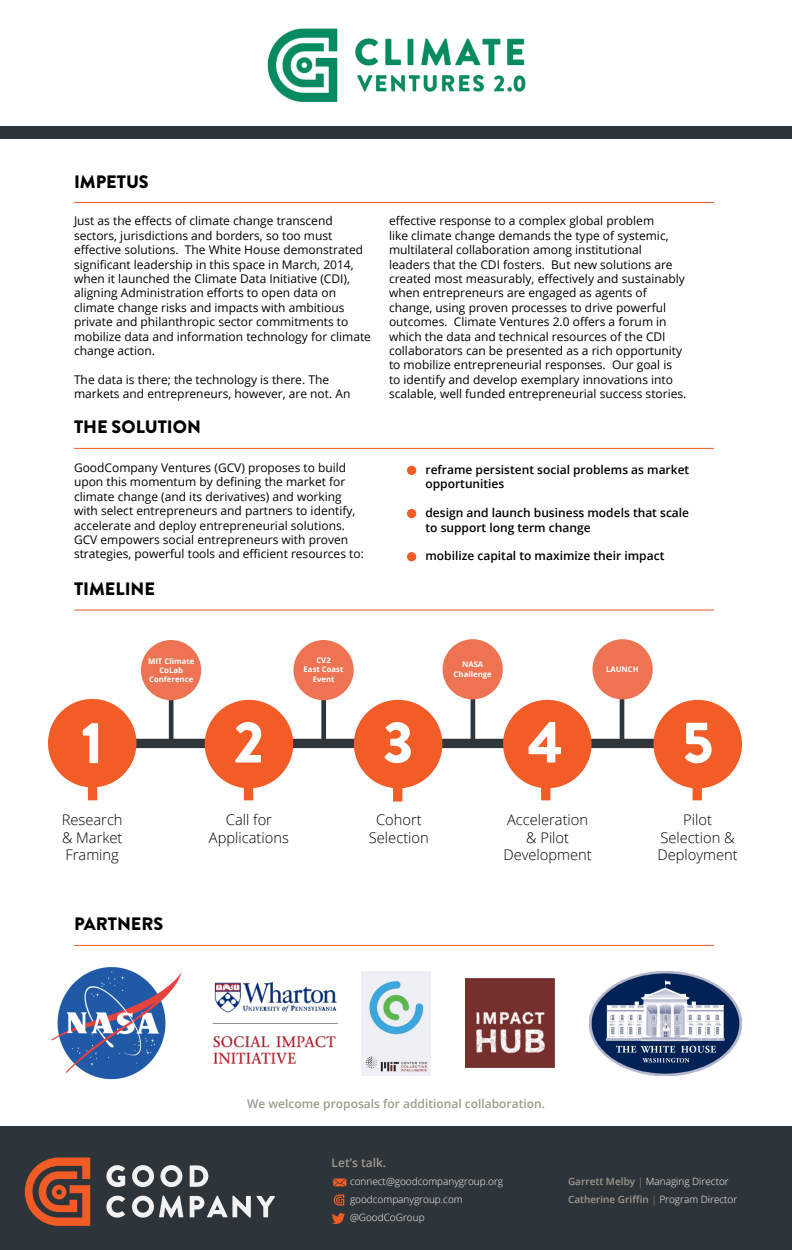
<style>
.page{position:relative;width:792px;height:1250px;background:#fff}
.page>*{position:absolute;margin:0;border:0;box-sizing:border-box;transform-origin:0 0}
.t1{font:900 18px "Brandon Grotesque";color:#000}
.t2{font:300 14.7px/17.6px "Open Sans";color:#000;text-align:center}
.t3{font:12px/14.4px "Open Sans";color:#000}
.t4{font:600 12px/14.4px "Open Sans";color:#000}
.t5{font:600 12px "Open Sans";color:#9e9b8c}
.t6{font:300 10px/18px "Open Sans";color:#fff}
.t7{font:700 7.7px/9.3px "Open Sans";color:#fff;text-align:center}
.s1{font-weight:600;color:#9e9b8c}
.s2{color:#9e9b8c}
</style>
<div class="page">
<div style="left:0;top:1126px;width:792px;height:124px;background:#2d343a"></div>
<div style="left:0;top:126px;width:792px;height:13px;background:#2d343a"></div>
<hr style="left:74px;top:202px;width:640px;height:1px;background:#f25c26">
<hr style="left:74px;top:448px;width:640px;height:1px;background:#f25c26">
<hr style="left:74px;top:610px;width:640px;height:1px;background:#f25c26">
<hr style="left:74px;top:945px;width:640px;height:1px;background:#f25c26">
<svg style="left:25px;top:1158px;width:65px;height:68px"></svg>
<svg style="left:106px;top:1165px;width:19px;height:22px"></svg>
<svg style="left:132px;top:1165px;width:22px;height:22px"></svg>
<svg style="left:160px;top:1165px;width:22px;height:22px"></svg>
<svg style="left:190px;top:1165px;width:18px;height:22px"></svg>
<svg style="left:106px;top:1196px;width:19px;height:22px"></svg>
<svg style="left:132px;top:1196px;width:51px;height:22px"></svg>
<svg style="left:190px;top:1196px;width:85px;height:22px"></svg>
<div style="left:101px;top:739px;width:597px;height:9px;background:#2e363b"></div>
<div style="left:88px;top:783px;width:9px;height:17px;background:#f25c26"></div>
<div style="left:48px;top:699px;width:88px;height:88px;background:#f25c26;border-radius:50%"></div>
<svg style="left:83px;top:723px;width:15px;height:40px"></svg>
<div style="left:244px;top:783px;width:9px;height:17px;background:#f25c26"></div>
<div style="left:205px;top:700px;width:88px;height:88px;background:#f25c26;border-radius:50%"></div>
<svg style="left:235px;top:722px;width:26px;height:41px"></svg>
<div style="left:393px;top:786px;width:9px;height:16px;background:#f25c26"></div>
<div style="left:354px;top:700px;width:88px;height:88px;background:#f25c26;border-radius:50%"></div>
<svg style="left:385px;top:722px;width:26px;height:41px"></svg>
<div style="left:541px;top:783px;width:9px;height:17px;background:#f25c26"></div>
<div style="left:503px;top:700px;width:89px;height:88px;background:#f25c26;border-radius:50%"></div>
<svg style="left:529px;top:722px;width:32px;height:41px"></svg>
<div style="left:693px;top:783px;width:9px;height:17px;background:#f25c26"></div>
<div style="left:654px;top:700px;width:88px;height:88px;background:#f25c26;border-radius:50%"></div>
<svg style="left:685px;top:723px;width:27px;height:40px"></svg>
<div style="left:169px;top:658px;width:5px;height:85px;background:#2e363b"></div>
<hr style="left:620px;top:658px;width:4px;height:85px;background:#2e363b">
<div style="left:141px;top:640px;width:60px;height:60px;background:#ed7352;border-radius:50%"></div>
<div style="left:321px;top:658px;width:5px;height:85px;background:#2e363b"></div>
<div style="left:293px;top:640px;width:61px;height:60px;background:#ed7352;border-radius:50%"></div>
<hr style="left:471px;top:658px;width:4px;height:85px;background:#2e363b">
<div style="left:443px;top:639px;width:60px;height:60px;background:#ed7352;border-radius:50%"></div>
<div style="left:592px;top:639px;width:61px;height:60px;background:#ed7352;border-radius:50%"></div>
<img style="left:362px;top:972px;width:68px;height:103px">
<img style="left:465px;top:979px;width:89px;height:89px">
<img style="left:213px;top:983px;width:124px;height:81px">
<img style="left:51px;top:967px;width:131px;height:112px">
<img style="left:589px;top:971px;width:153px;height:104px">
<img style="left:267px;top:28px;width:259px;height:74px">
<svg style="left:334px;top:1195px;width:10px;height:11px"></svg>
<svg style="left:333px;top:1179px;width:13px;height:7px"></svg>
<svg style="left:332px;top:1213px;width:13px;height:11px"></svg>
<div style="left:407px;top:466px;width:9px;height:9px;background:#f25c26;border-radius:50%"></div>
<div style="left:407px;top:509px;width:9px;height:9px;background:#f25c26;border-radius:50%"></div>
<div style="left:407px;top:552px;width:9px;height:9px;background:#f25c26;border-radius:50%"></div>
<h1 class="t1" style="left:74px;top:169px;width:76px">IMPETUS</h1>
<p class="t3" style="left:74px;top:214px;width:298px">Just as the effects of climate change transcend sectors, jurisdictions and borders, so too must effective solutions. The White House demonstrated significant leadership in this space in March, 2014, when it launched the Climate Data Initiative (CDI), aligning Administration efforts to open data on climate change risks and impacts with ambitious private and philanthropic sector commitments to mobilize data and information technology for climate change action.</p>
<p class="t3" style="left:74px;top:372px;width:278px">The data is there; the technology is there. The markets and entrepreneurs, however, are not. An</p>
<h1 class="t1" style="left:74px;top:414px;width:128px">THE SOLUTION</h1>
<p class="t3" style="left:74px;top:460px;width:291px">GoodCompany Ventures (GCV) proposes to build upon this momentum by defining the market for climate change (and its derivatives) and working with select entrepreneurs and partners to identify, accelerate and deploy entrepreneurial solutions.<br>GCV empowers social entrepreneurs with proven strategies, powerful tools and efficient resources to:</p>
<h1 class="t1" style="left:74px;top:576px;width:83px">TIMELINE</h1>
<p class="t3" style="left:389px;top:214px;width:299px">effective response to a complex global problem<br>like climate change demands the type of systemic, multilateral collaboration among institutional<br>leaders that the CDI fosters. But new solutions are created most measurably, effectively and sustainably when entrepreneurs are engaged as agents of change, using proven processes to drive powerful outcomes. Climate Ventures 2.0 offers a forum in which the data and technical resources of the CDI collaborators can be presented as a rich opportunity to mobilize entrepreneurial responses. Our goal is to identify and develop exemplary innovations into scalable, well funded entrepreneurial success stories.</p>
<p class="t4" style="left:426px;top:462px;width:265px">reframe persistent social problems as market opportunities</p>
<p class="t4" style="left:426px;top:505px;width:265px">design and launch business models that scale to support long term change</p>
<p class="t4" style="left:426px;top:549px;width:240px">mobilize capital to maximize their impact</p>
<p class="t7" style="left:148px;top:656px;width:48px">MIT Climate<br>CoLab<br>Conference</p>
<p class="t7" style="left:304px;top:655px;width:41px">CV2<br>East Coast<br>Event</p>
<p class="t7" style="left:454px;top:660px;width:40px">NASA<br>Challenge</p>
<p class="t7" style="left:606px;top:664px;width:34px">LAUNCH</p>
<p class="t2" style="left:62px;top:811px;width:62px;text-align:justify">Research &amp; Market Framing</p>
<p class="t2" style="left:209px;top:811px;width:81px">Call for<br>Applications</p>
<p class="t2" style="left:369px;top:811px;width:61px">Cohort<br>Selection</p>
<p class="t2" style="left:503px;top:811px;width:90px">Acceleration &amp; Pilot<br>Development</p>
<p class="t2" style="left:657px;top:811px;width:82px">Pilot<br>Selection &amp;<br>Deployment</p>
<h1 class="t1" style="left:74px;top:911px;width:91px">PARTNERS</h1>
<p class="t5" style="left:247px;top:1095px;width:299px">We welcome proposals for additional collaboration.</p>
<p class="t5" style="left:332px;top:1154px;width:56px">Let’s talk.</p>
<p class="t6" style="left:350px;top:1172px;width:155px">connect@goodcompanygroup.org goodcompanygroup.com @GoodCoGroup</p>
<p class="t6" style="left:568px;top:1172px;width:171px"><span class="s1">Garrett Melby</span> <span class="s2">|</span> Managing Director<br><span class="s1">Catherine Griffin</span> <span class="s2">|</span> Program Director</p>
</div>
